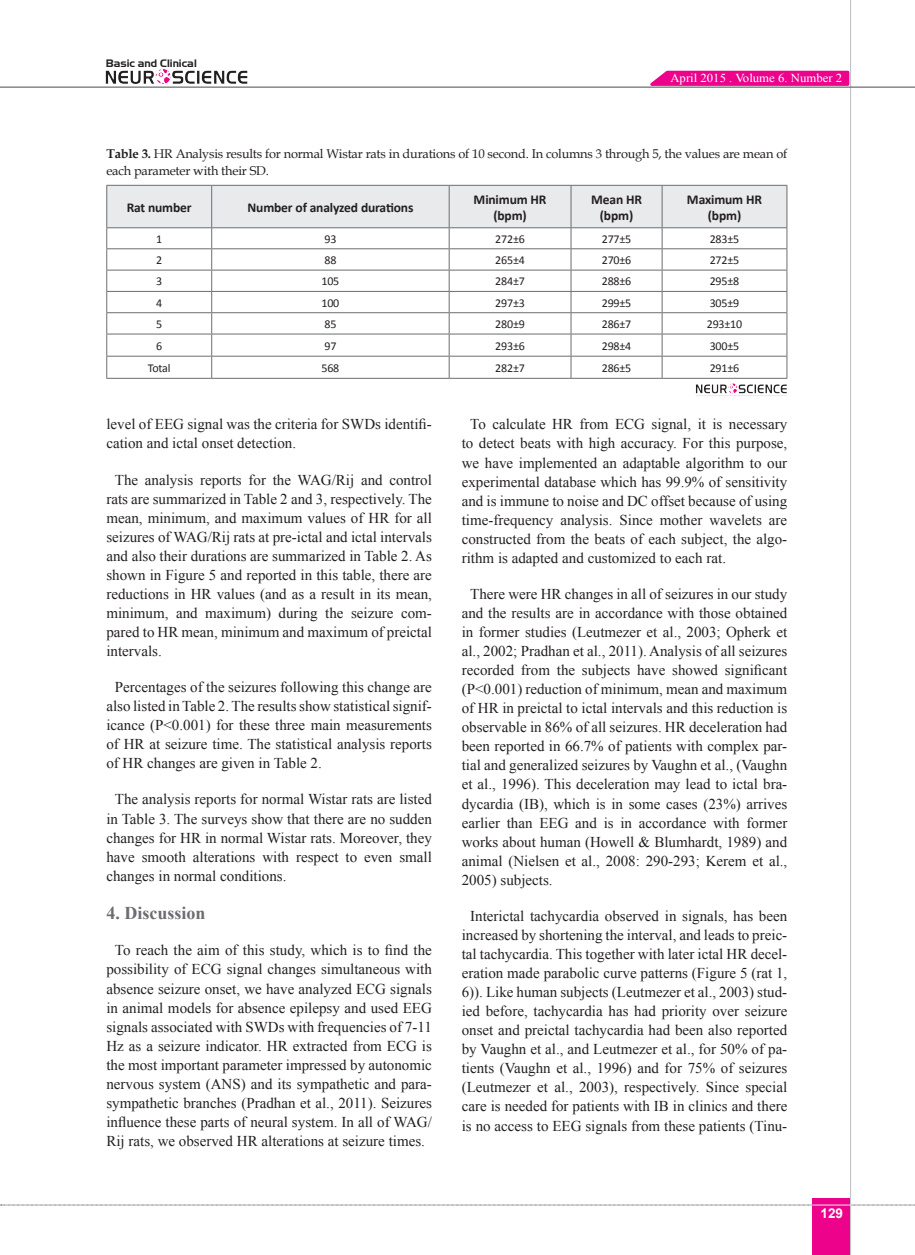
<style>
.page{position:relative;width:915px;height:1255px;background:#fff}
.page>*{position:absolute;margin:0;border:0;box-sizing:border-box;transform-origin:0 0}
.Titr-2{font:700 18px "Times New Roman";color:#6c6d70}
.matn-en{font:15px/19px "Times New Roman";color:#231f20;text-align:justify}
.chart{font:700 13.5px "Calibri";letter-spacing:-.01em;color:#231f20}
.t1{font:700 13.5px "Arial";color:#fff}
.zirnevis{font:12.75px/16.5px "Book Antiqua";letter-spacing:-.015em;color:#231f20}
.t2{font:12.15px "Times New Roman";color:#fff;scale:1.05 1}
.chart-2{font:12px "Calibri";letter-spacing:-.015em;color:#231f20}
.t3{font:10.5px "Aero Regular SWFTE";color:#231f20}
.s1{font-weight:700}
</style>
<div class="page">
<svg style="left:1px;top:1204px;width:914px;height:1px"></svg>
<div style="left:812px;top:1198px;width:38px;height:56px;background:#ed028c"></div>
<hr style="left:849px;top:0;width:1px;height:1254px;background:#c2c3c6">
<hr style="left:0;top:87px;width:914px;height:1px;background:#5f5f62">
<hr style="left:812px;top:1204px;width:38px;height:1px;background:#ececee">
<img style="left:105px;top:69px;width:143px;height:15px">
<svg style="left:642px;top:69px;width:208px;height:18px;background:#ed36a1"></svg>
<svg style="left:106px;top:185px;width:681px;height:193px"></svg>
<hr style="left:106px;top:378px;width:106px;height:1px;background:#6c6d70">
<hr style="left:212px;top:378px;width:237px;height:1px;background:#6c6d70">
<hr style="left:449px;top:378px;width:122px;height:1px;background:#6c6d70">
<hr style="left:571px;top:378px;width:91px;height:1px;background:#6c6d70">
<hr style="left:662px;top:378px;width:125px;height:1px;background:#6c6d70">
<img style="left:696px;top:383px;width:91px;height:13px">
<p class="t3" style="left:106px;top:57px;width:92px">Basic and Clinical</p>
<p class="t2" style="left:670px;top:70px;width:165px">April 2015 . Volume 6. Number 2</p>
<p class="zirnevis" style="left:106px;top:145px;width:682px"><span class="s1">Table 3.</span> HR Analysis results for normal Wistar rats in durations of 10 second. In columns 3 through 5, the values are mean of each parameter with their SD.</p>
<p class="chart" style="left:127px;top:198px;width:66px">Rat number</p>
<p class="chart" style="left:247px;top:198px;width:167px">Number of analyzed durations</p>
<p class="chart" style="left:473px;top:190px;width:74px">Minimum HR</p>
<p class="chart" style="left:493px;top:206px;width:35px">(bpm)</p>
<p class="chart" style="left:686px;top:190px;width:77px">Maximum HR</p>
<p class="chart" style="left:707px;top:206px;width:35px">(bpm)</p>
<p class="chart" style="left:591px;top:190px;width:52px">Mean HR</p>
<p class="chart" style="left:599px;top:206px;width:35px">(bpm)</p>
<p class="chart-2" style="left:156px;top:231px;width:8px">1</p>
<p class="chart-2" style="left:324px;top:231px;width:13px">93</p>
<p class="chart-2" style="left:495px;top:231px;width:31px">272±6</p>
<p class="chart-2" style="left:601px;top:231px;width:31px">277±5</p>
<p class="chart-2" style="left:709px;top:231px;width:31px">283±5</p>
<p class="chart-2" style="left:156px;top:252px;width:8px">2</p>
<p class="chart-2" style="left:324px;top:252px;width:13px">88</p>
<p class="chart-2" style="left:495px;top:252px;width:31px">265±4</p>
<p class="chart-2" style="left:601px;top:252px;width:31px">270±6</p>
<p class="chart-2" style="left:709px;top:252px;width:31px">272±5</p>
<p class="chart-2" style="left:156px;top:274px;width:8px">3</p>
<p class="chart-2" style="left:321px;top:274px;width:19px">105</p>
<p class="chart-2" style="left:495px;top:274px;width:31px">284±7</p>
<p class="chart-2" style="left:601px;top:274px;width:31px">288±6</p>
<p class="chart-2" style="left:709px;top:274px;width:31px">295±8</p>
<p class="chart-2" style="left:156px;top:295px;width:8px">4</p>
<p class="chart-2" style="left:321px;top:295px;width:19px">100</p>
<p class="chart-2" style="left:495px;top:295px;width:31px">297±3</p>
<p class="chart-2" style="left:601px;top:295px;width:31px">299±5</p>
<p class="chart-2" style="left:709px;top:295px;width:31px">305±9</p>
<p class="chart-2" style="left:156px;top:316px;width:8px">5</p>
<p class="chart-2" style="left:324px;top:316px;width:13px">85</p>
<p class="chart-2" style="left:495px;top:316px;width:31px">280±9</p>
<p class="chart-2" style="left:601px;top:316px;width:31px">286±7</p>
<p class="chart-2" style="left:706px;top:316px;width:37px">293±10</p>
<p class="chart-2" style="left:156px;top:338px;width:8px">6</p>
<p class="chart-2" style="left:324px;top:338px;width:13px">97</p>
<p class="chart-2" style="left:495px;top:338px;width:31px">293±6</p>
<p class="chart-2" style="left:601px;top:338px;width:31px">298±4</p>
<p class="chart-2" style="left:709px;top:338px;width:31px">300±5</p>
<p class="chart-2" style="left:148px;top:360px;width:24px">Total</p>
<p class="chart-2" style="left:321px;top:360px;width:19px">568</p>
<p class="chart-2" style="left:495px;top:360px;width:31px">282±7</p>
<p class="chart-2" style="left:601px;top:360px;width:31px">286±5</p>
<p class="chart-2" style="left:709px;top:360px;width:31px">291±6</p>
<p class="matn-en" style="left:106px;top:414px;width:327px">level of EEG signal was the criteria for SWDs identifi&shy;cation and ictal onset detection.</p>
<p class="matn-en" style="left:106px;top:469px;width:327px;text-indent:9px">The analysis reports for the WAG/Rij and control rats are summarized in Table 2 and 3, respectively. The mean, minimum, and maximum values of HR for all seizures of WAG/Rij rats at pre-ictal and ictal intervals and also their durations are summarized in Table 2. As shown in Figure 5 and reported in this table, there are reductions in HR values (and as a result in its mean, minimum, and maximum) during the seizure com&shy;pared to HR mean, minimum and maximum of preictal intervals.</p>
<p class="matn-en" style="left:106px;top:677px;width:327px;text-indent:9px">Percentages of the seizures following this change are also listed in Table 2. The results show statistical signif&shy;icance (P&lt;0.001) for these three main measurements of HR at seizure time. The statistical analysis reports of HR changes are given in Table 2.</p>
<p class="matn-en" style="left:106px;top:789px;width:327px;text-indent:9px">The analysis reports for normal Wistar rats are listed in Table 3. The surveys show that there are no sudden changes for HR in normal Wistar rats. Moreover, they have smooth alterations with respect to even small changes in normal conditions.</p>
<p class="Titr-2" style="left:106px;top:900px;width:101px">4. Discussion</p>
<p class="matn-en" style="left:106px;top:940px;width:327px;text-align:center">To reach the aim of this study, which is to find the possibility of ECG signal changes simultaneous with absence seizure onset, we have analyzed ECG signals in animal models for absence epilepsy and used EEG signals associated with SWDs with frequencies of 7-11<br>Hz as a seizure indicator. HR extracted from ECG is the most important parameter impressed by autonomic nervous system (ANS) and its sympathetic and para&shy;sympathetic branches (Pradhan et al., 2011). Seizures influence these parts of neural system. In all of WAG/ Rij rats, we observed HR alterations at seizure times.</p>
<p class="matn-en" style="left:461px;top:414px;width:327px;text-indent:9px">To calculate HR from ECG signal, it is necessary to detect beats with high accuracy. For this purpose, we have implemented an adaptable algorithm to our experimental database which has 99.9% of sensitivity and is immune to noise and DC offset because of using time-frequency analysis. Since mother wavelets are constructed from the beats of each subject, the algo&shy;rithm is adapted and customized to each rat.</p>
<p class="matn-en" style="left:461px;top:584px;width:327px;text-indent:9px">There were HR changes in all of seizures in our study and the results are in accordance with those obtained in former studies (Leutmezer et al., 2003; Opherk et al., 2002; Pradhan et al., 2011). Analysis of all seizures recorded from the subjects have showed significant (P&lt;0.001) reduction of minimum, mean and maximum of HR in preictal to ictal intervals and this reduction is observable in 86% of all seizures. HR deceleration had been reported in 66.7% of patients with complex par&shy;tial and generalized seizures by Vaughn et al., (Vaughn et al., 1996). This deceleration may lead to ictal bra&shy;dycardia (IB), which is in some cases (23%) arrives earlier than EEG and is in accordance with former works about human (Howell &amp; Blumhardt, 1989) and animal (Nielsen et al., 2008: 290-293; Kerem et al., 2005) subjects.</p>
<p class="matn-en" style="left:461px;top:906px;width:327px;text-align:center">Interictal tachycardia observed in signals, has been increased by shortening the interval, and leads to preic&shy;tal tachycardia. This together with later ictal HR decel&shy;eration made parabolic curve patterns (Figure 5 (rat 1, 6)). Like human subjects (Leutmezer et al., 2003) stud&shy;ied before, tachycardia has had priority over seizure onset and preictal tachycardia had been also reported by Vaughn et al., and Leutmezer et al., for 50% of pa&shy;tients (Vaughn et al., 1996) and for 75% of seizures (Leutmezer et al., 2003), respectively. Since special care is needed for patients with IB in clinics and there is no access to EEG signals from these patients (Tinu-</p>
<p class="t1" style="left:820px;top:1204px;width:24px">129</p>
</div>
